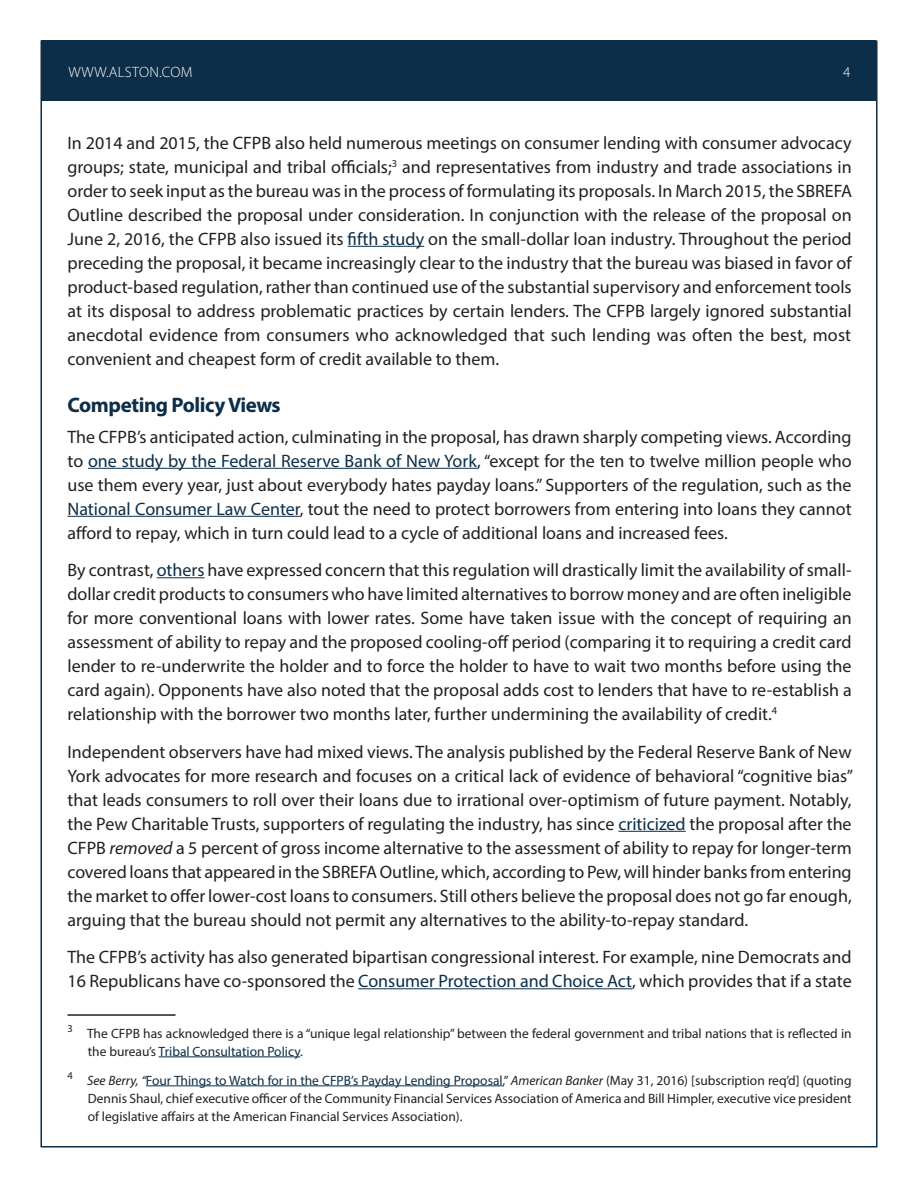
<style>
.page{position:relative;width:918px;height:1188px;background:#fff}
.page>*{position:absolute;margin:0;border:0;box-sizing:border-box;transform-origin:0 0}
.Head{font:700 21px "Myriad Pro";letter-spacing:-.02em;color:#0c2e48}
.Body_Text{font:18px/24px "Myriad Pro";color:#231f20;text-align:justify}
.t1{font:300 15px "Myriad Pro";letter-spacing:.02em;color:#fff}
.Footnote{font:13.5px/18px "Myriad Pro";color:#231f20}
.s1{color:#0c2e48}
.s2{font-style:italic}
</style>
<div class="page">
<div style="left:42px;top:40px;width:834px;height:61px;background:#0c2e48"></div>
<hr style="left:348px;top:246px;width:76px;height:1px;background:#0c2e48">
<hr style="left:88px;top:468px;width:389px;height:1px;background:#0c2e48">
<hr style="left:68px;top:516px;width:232px;height:1px;background:#0c2e48">
<hr style="left:157px;top:577px;width:48px;height:1px;background:#0c2e48">
<hr style="left:618px;top:831px;width:68px;height:1px;background:#0c2e48">
<hr style="left:358px;top:988px;width:274px;height:1px;background:#0c2e48">
<hr style="left:68px;top:1014px;width:108px;height:2px;background:#231f20">
<hr style="left:159px;top:1057px;width:141px;height:1px;background:#0c2e48">
<hr style="left:146px;top:1086px;width:357px;height:1px;background:#0c2e48">
<p class="t1" style="left:68px;top:63px;width:126px">WWW.ALSTON.COM</p>
<p class="t1" style="left:843px;top:63px;width:9px">4</p>
<p class="Body_Text" style="left:68px;top:130px;width:786px">In 2014 and 2015, the CFPB also held numerous meetings on consumer lending with consumer advocacy groups; state, municipal and tribal officials;<sup>3</sup> and representatives from industry and trade associations in order to seek input as the bureau was in the process of formulating its proposals. In March 2015, the SBREFA Outline described the proposal under consideration. In conjunction with the release of the proposal on June 2, 2016, the CFPB also issued its <span class="s1">fifth study</span> on the small-dollar loan industry. Throughout the period preceding the proposal, it became increasingly clear to the industry that the bureau was biased in favor of product-based regulation, rather than continued use of the substantial supervisory and enforcement tools at its disposal to address problematic practices by certain lenders. The CFPB largely ignored substantial anecdotal evidence from consumers who acknowledged that such lending was often the best, most convenient and cheapest form of credit available to them.</p>
<p class="Head" style="left:68px;top:391px;width:215px">Competing Policy Views</p>
<p class="Body_Text" style="left:68px;top:424px;width:786px">The CFPB’s anticipated action, culminating in the proposal, has drawn sharply competing views. According to <span class="s1">one study by the Federal Reserve Bank of New York</span>, “except for the ten to twelve million people who use them every year, just about everybody hates payday loans.” Supporters of the regulation, such as the <span class="s1">National Consumer Law Center</span>, tout the need to protect borrowers from entering into loans they cannot afford to repay, which in turn could lead to a cycle of additional loans and increased fees.</p>
<p class="Body_Text" style="left:68px;top:558px;width:786px">By contrast, <span class="s1">others</span> have expressed concern that this regulation will drastically limit the availability of small&shy;dollar credit products to consumers who have limited alternatives to borrow money and are often ineligible for more conventional loans with lower rates. Some have taken issue with the concept of requiring an assessment of ability to repay and the proposed cooling-off period (comparing it to requiring a credit card lender to re-underwrite the holder and to force the holder to have to wait two months before using the card again). Opponents have also noted that the proposal adds cost to lenders that have to re-establish a relationship with the borrower two months later, further undermining the availability of credit.<sup>4</sup></p>
<p class="Body_Text" style="left:68px;top:739px;width:787px">Independent observers have had mixed views. The analysis published by the Federal Reserve Bank of New York advocates for more research and focuses on a critical lack of evidence of behavioral “cognitive bias” that leads consumers to roll over their loans due to irrational over-optimism of future payment. Notably, the Pew Charitable Trusts, supporters of regulating the industry, has since <span class="s1">criticized</span> the proposal after the CFPB <span class="s2">removed</span> a 5 percent of gross income alternative to the assessment of ability to repay for longer-term covered loans that appeared in the SBREFA Outline, which, according to Pew, will hinder banks from entering the market to offer lower-cost loans to consumers. Still others believe the proposal does not go far enough, arguing that the bureau should not permit any alternatives to the ability-to-repay standard.</p>
<p class="Body_Text" style="left:68px;top:945px;width:786px">The CFPB’s activity has also generated bipartisan congressional interest. For example, nine Democrats and<br>16 Republicans have co-sponsored the <span class="s1">Consumer Protection and Choice Act</span>, which provides that if a state</p>
<p class="Footnote" style="left:88px;top:1024px;width:765px;text-indent:-20px"><sup>3</sup> The CFPB has acknowledged there is a “unique legal relationship” between the federal government and tribal nations that is reflected in the bureau’s <span class="s1">Tribal Consultation Policy</span>.</p>
<p class="Footnote" style="left:88px;top:1071px;width:765px;text-align:justify;text-indent:-20px"><sup>4</sup> <span class="s2">See Berry, “</span><span class="s1">Four Things to Watch for in the CFPB’s Payday Lending Proposal</span>,” <span class="s2">American Banker</span> (May 31, 2016) [subscription req’d] (quoting Dennis Shaul, chief executive officer of the Community Financial Services Association of America and Bill Himpler, executive vice president of legislative affairs at the American Financial Services Association).</p>
</div>
